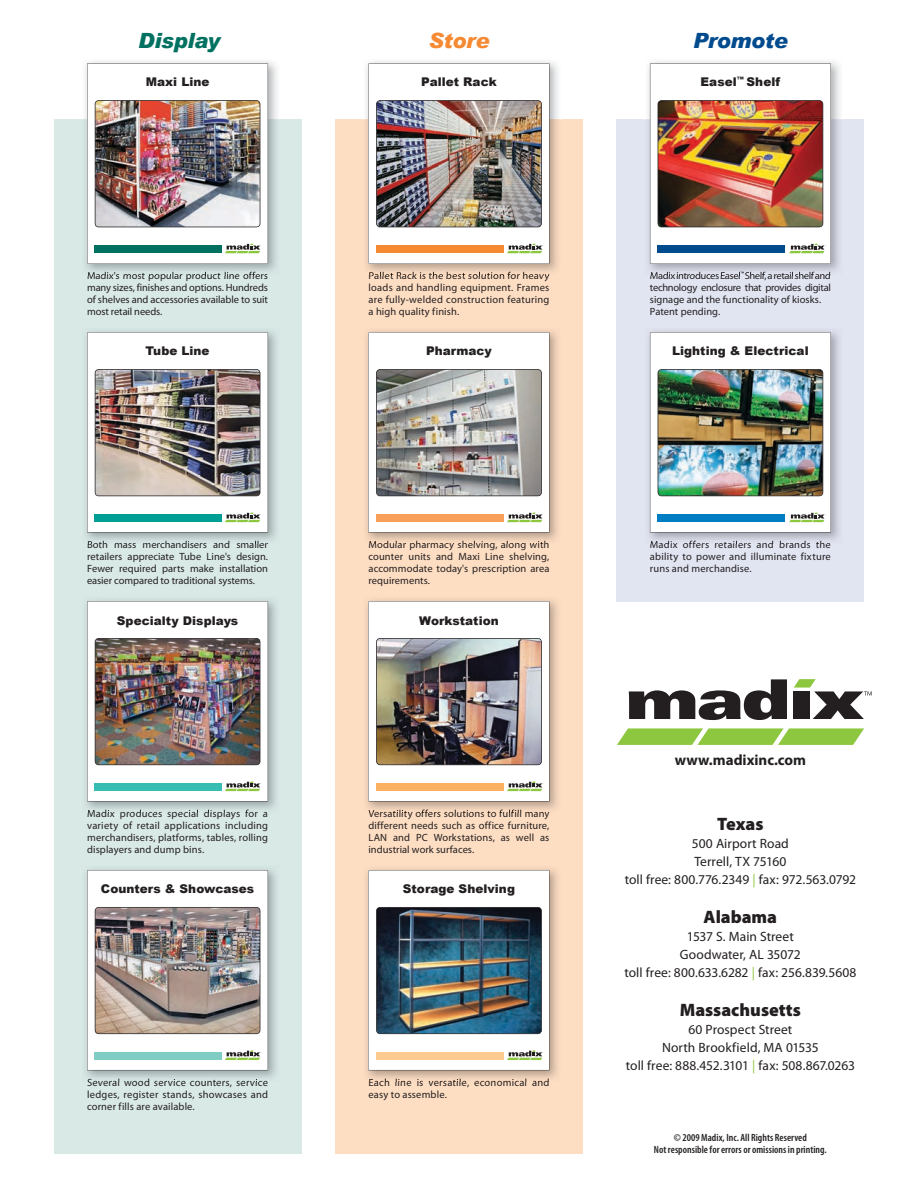
<style>
.page{position:relative;width:918px;height:1188px;background:#fff}
.page>*{position:absolute;margin:0;border:0;box-sizing:border-box;transform-origin:0 0}
.t1{font:italic 900 21px "Arial";letter-spacing:-.015em;color:#007161}
.t2{font:italic 900 21px "Arial";letter-spacing:-.015em;color:#004b8e}
.t3{font:italic 900 21px "Arial";letter-spacing:-.015em;color:#f68a33}
.t4{font:900 18px "Myriad Pro";color:#231f20}
.t5{font:700 15px "Myriad Pro";color:#231f20}
.t6{font:13.5px/18px "Myriad Pro";color:#231f20;text-align:center}
.t7{font:900 12px "Arial";letter-spacing:.005em;color:#231f20}
.t8{font:10.5px/12px "Myriad Pro";letter-spacing:.01em;color:#231f20;text-align:justify}
.t9{font:10.5px/12px "Myriad Pro";letter-spacing:-.025em;color:#231f20}
.t10{font:600 condensed 10.5px/12px "Myriad Pro";letter-spacing:.005em;color:#231f20;text-align:center}
.s1{color:#8dc73f}
</style>
<div class="page">
<div style="left:335px;top:119px;width:248px;height:1034px;background:#fedec3"></div>
<div style="left:54px;top:119px;width:247px;height:1034px;background:#d9e9e6"></div>
<img style="left:85px;top:61px;width:195px;height:211px">
<img style="left:88px;top:272px;width:180px;height:3px">
<img style="left:86px;top:331px;width:190px;height:213px">
<img style="left:88px;top:541px;width:180px;height:3px">
<img style="left:86px;top:600px;width:190px;height:210px">
<img style="left:88px;top:810px;width:179px;height:3px">
<img style="left:86px;top:869px;width:190px;height:213px">
<img style="left:88px;top:1079px;width:180px;height:3px">
<img style="left:363px;top:61px;width:195px;height:214px">
<img style="left:369px;top:272px;width:180px;height:3px">
<img style="left:366px;top:330px;width:192px;height:211px">
<img style="left:369px;top:541px;width:180px;height:3px">
<img style="left:366px;top:599px;width:192px;height:214px">
<img style="left:369px;top:810px;width:180px;height:3px">
<div style="left:617px;top:119px;width:247px;height:482px;background:#e1e5f1"></div>
<img style="left:366px;top:868px;width:192px;height:211px">
<img style="left:369px;top:1079px;width:180px;height:3px">
<img style="left:648px;top:61px;width:195px;height:214px">
<img style="left:651px;top:272px;width:89px;height:3px">
<img style="left:745px;top:272px;width:86px;height:3px">
<img style="left:651px;top:541px;width:180px;height:3px">
<img style="left:87px;top:64px;width:181px;height:200px">
<img style="left:87px;top:332px;width:181px;height:200px">
<img style="left:87px;top:601px;width:181px;height:200px">
<img style="left:87px;top:870px;width:181px;height:200px">
<img style="left:368px;top:64px;width:181px;height:200px">
<svg style="left:368px;top:332px;width:181px;height:200px;background:#c4c1be"></svg>
<img style="left:368px;top:601px;width:181px;height:200px">
<img style="left:368px;top:870px;width:181px;height:200px">
<img style="left:650px;top:64px;width:181px;height:200px">
<img style="left:650px;top:332px;width:181px;height:200px">
<svg style="left:617px;top:728px;width:247px;height:17px;background:#9acd55"></svg>
<svg style="left:629px;top:679px;width:158px;height:41px"></svg>
<svg style="left:794px;top:679px;width:78px;height:40px"></svg>
<h1 class="t1" style="left:138px;top:28px;width:84px">Display</h1>
<h1 class="t3" style="left:429px;top:28px;width:62px">Store</h1>
<h1 class="t2" style="left:693px;top:28px;width:96px">Promote</h1>
<p class="t7" style="left:146px;top:75px;width:65px">Maxi Line</p>
<p class="t7" style="left:421px;top:75px;width:77px">Pallet Rack</p>
<p class="t7" style="left:701px;top:75px;width:81px">Easel<sup>™</sup> Shelf</p>
<p class="t8" style="left:87px;top:270px;width:182px">Madix's most popular product line offers many sizes, finishes and options. Hundreds of shelves and accessories available to suit most retail needs.</p>
<p class="t8" style="left:368px;top:270px;width:182px">Pallet Rack is the best solution for heavy loads and handling equipment. Frames are fully-welded construction featuring a high quality finish.</p>
<p class="t9" style="left:650px;top:270px;width:182px">Madix introduces Easel<sup>™</sup> Shelf, a retail shelf and technology enclosure that provides digital signage and the functionality of kiosks.<br>Patent pending.</p>
<p class="t7" style="left:146px;top:344px;width:66px">Tube Line</p>
<p class="t7" style="left:426px;top:344px;width:67px">Pharmacy</p>
<p class="t7" style="left:672px;top:344px;width:138px">Lighting &amp; Electrical</p>
<p class="t8" style="left:87px;top:539px;width:182px">Both mass merchandisers and smaller retailers appreciate Tube Line's design.<br>Fewer required parts make installation easier compared to traditional systems.</p>
<p class="t8" style="left:368px;top:539px;width:182px">Modular pharmacy shelving, along with counter units and Maxi Line shelving, accommodate today's prescription area requirements.</p>
<p class="t8" style="left:650px;top:539px;width:182px">Madix offers retailers and brands the ability to power and illuminate fixture runs and merchandise.</p>
<p class="t7" style="left:117px;top:614px;width:123px">Specialty Displays</p>
<p class="t7" style="left:419px;top:614px;width:81px">Workstation</p>
<h3 class="t5" style="left:675px;top:750px;width:133px">www.madixinc.com</h3>
<p class="t8" style="left:87px;top:807px;width:182px">Madix produces special displays for a variety of retail applications including merchandisers, platforms, tables, rolling displayers and dump bins.</p>
<p class="t7" style="left:101px;top:882px;width:155px">Counters &amp; Showcases</p>
<p class="t8" style="left:368px;top:807px;width:182px">Versatility offers solutions to fulfill many different needs such as office furniture, LAN and PC Workstations, as well as industrial work surfaces.</p>
<p class="t7" style="left:403px;top:882px;width:114px">Storage Shelving</p>
<h2 class="t4" style="left:717px;top:812px;width:48px">Texas</h2>
<p class="t6" style="left:625px;top:835px;width:233px">500 Airport Road<br>Terrell, TX 75160<br>toll free: 800.776.2349 <span class="s1">|</span> fax: 972.563.0792</p>
<h2 class="t4" style="left:704px;top:905px;width:75px">Alabama</h2>
<p class="t6" style="left:624px;top:928px;width:234px">1537 S. Main Street<br>Goodwater, AL 35072<br>toll free: 800.633.6282 <span class="s1">|</span> fax: 256.839.5608</p>
<h2 class="t4" style="left:680px;top:998px;width:123px">Massachusetts</h2>
<p class="t6" style="left:626px;top:1021px;width:231px">60 Prospect Street<br>North Brookfield, MA 01535<br>toll free: 888.452.3101 <span class="s1">|</span> fax: 508.867.0263</p>
<p class="t8" style="left:87px;top:1076px;width:182px">Several wood service counters, service ledges, register stands, showcases and corner fills are available.</p>
<p class="t8" style="left:368px;top:1076px;width:182px">Each line is versatile, economical and easy to assemble.</p>
<p class="t10" style="left:654px;top:1132px;width:174px">© 2009 Madix, Inc. All Rights Reserved<br>Not responsible for errors or omissions in printing.</p>
</div>
